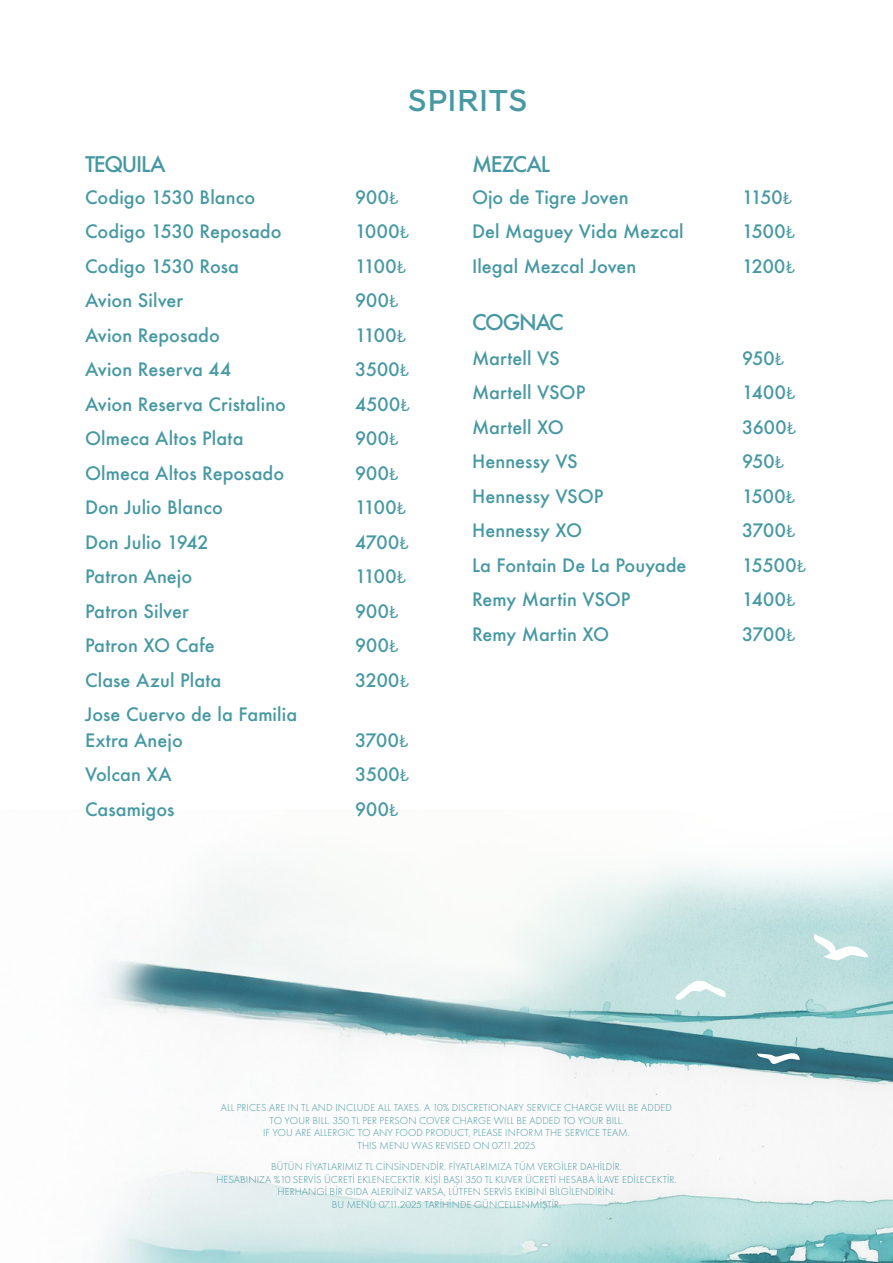
<style>
.page{position:relative;width:893px;height:1263px;background:#fff}
.page>*{position:absolute;margin:0;border:0;box-sizing:border-box;transform-origin:0 0}
.t1{font:30px "Mandarin Oriental Font Regular";letter-spacing:-.005em;color:#4698a2}
.t2{font:500 21px "Futura";letter-spacing:-.06em;color:#4698a2}
.t3{font:500 18px/25.5px "Futura";letter-spacing:.005em;color:#4698a2}
.t4{font:300 10.5px/12.6px "Futura PT";letter-spacing:.01em;color:#4698a2;text-align:center}
.s1{font-family:"Futura PT";font-weight:400}
</style>
<div class="page">
<img style="left:97px;top:862px;width:796px;height:401px">
<svg style="left:809px;top:934px;width:60px;height:26px"></svg>
<svg style="left:675px;top:978px;width:52px;height:23px"></svg>
<svg style="left:757px;top:1047px;width:43px;height:17px"></svg>
<img style="left:638px;top:1080px;width:25px;height:17px">
<h1 class="t1" style="left:407px;top:83px;width:122px">SPIRITS</h1>
<p class="t2" style="left:85px;top:149px;width:82px">TEQUILA</p>
<p class="t3" style="left:85px;top:184px;width:172px">Codigo 1530 Blanco</p>
<p class="t3" style="left:355px;top:184px;width:45px">900<span class="s1">₺</span></p>
<p class="t3" style="left:85px;top:218px;width:198px">Codigo 1530 Reposado</p>
<p class="t3" style="left:355px;top:218px;width:55px">1000<span class="s1">₺</span></p>
<p class="t3" style="left:85px;top:253px;width:155px">Codigo 1530 Rosa</p>
<p class="t3" style="left:355px;top:253px;width:52px">1100<span class="s1">₺</span></p>
<p class="t3" style="left:85px;top:287px;width:100px">Avion Silver</p>
<p class="t3" style="left:355px;top:287px;width:45px">900<span class="s1">₺</span></p>
<p class="t3" style="left:85px;top:322px;width:136px">Avion Reposado</p>
<p class="t3" style="left:355px;top:322px;width:52px">1100<span class="s1">₺</span></p>
<p class="t3" style="left:85px;top:356px;width:148px">Avion Reserva 44</p>
<p class="t3" style="left:355px;top:356px;width:55px">3500<span class="s1">₺</span></p>
<p class="t3" style="left:85px;top:391px;width:203px">Avion Reserva Cristalino</p>
<p class="t3" style="left:355px;top:391px;width:56px">4500<span class="s1">₺</span></p>
<p class="t3" style="left:85px;top:425px;width:160px">Olmeca Altos Plata</p>
<p class="t3" style="left:355px;top:425px;width:45px">900<span class="s1">₺</span></p>
<p class="t3" style="left:85px;top:460px;width:201px">Olmeca Altos Reposado</p>
<p class="t3" style="left:355px;top:460px;width:45px">900<span class="s1">₺</span></p>
<p class="t3" style="left:85px;top:494px;width:139px">Don Julio Blanco</p>
<p class="t3" style="left:355px;top:494px;width:52px">1100<span class="s1">₺</span></p>
<p class="t3" style="left:85px;top:529px;width:125px">Don Julio 1942</p>
<p class="t3" style="left:355px;top:529px;width:55px">4700<span class="s1">₺</span></p>
<p class="t3" style="left:85px;top:564px;width:109px">Patron Anejo</p>
<p class="t3" style="left:355px;top:564px;width:52px">1100<span class="s1">₺</span></p>
<p class="t3" style="left:85px;top:598px;width:105px">Patron Silver</p>
<p class="t3" style="left:355px;top:598px;width:45px">900<span class="s1">₺</span></p>
<p class="t3" style="left:85px;top:633px;width:131px">Patron XO Cafe</p>
<p class="t3" style="left:355px;top:633px;width:45px">900<span class="s1">₺</span></p>
<p class="t3" style="left:85px;top:667px;width:138px">Clase Azul Plata</p>
<p class="t3" style="left:355px;top:667px;width:55px">3200<span class="s1">₺</span></p>
<p class="t3" style="left:85px;top:702px;width:214px">Jose Cuervo de la Familia<br>Extra Anejo</p>
<p class="t3" style="left:355px;top:727px;width:55px">3700<span class="s1">₺</span></p>
<p class="t3" style="left:85px;top:762px;width:88px">Volcan XA</p>
<p class="t3" style="left:355px;top:762px;width:55px">3500<span class="s1">₺</span></p>
<p class="t3" style="left:85px;top:796px;width:91px">Casamigos</p>
<p class="t3" style="left:355px;top:796px;width:45px">900<span class="s1">₺</span></p>
<p class="t2" style="left:472px;top:149px;width:80px">MEZCAL</p>
<p class="t3" style="left:472px;top:184px;width:158px">Ojo de Tigre Joven</p>
<p class="t3" style="left:742px;top:184px;width:51px">1150<span class="s1">₺</span></p>
<p class="t3" style="left:472px;top:218px;width:213px">Del Maguey Vida Mezcal</p>
<p class="t3" style="left:742px;top:218px;width:54px">1500<span class="s1">₺</span></p>
<p class="t3" style="left:472px;top:253px;width:166px">Ilegal Mezcal Joven</p>
<p class="t3" style="left:742px;top:253px;width:54px">1200<span class="s1">₺</span></p>
<p class="t2" style="left:472px;top:307px;width:94px">COGNAC</p>
<p class="t3" style="left:472px;top:345px;width:89px">Martell VS</p>
<p class="t3" style="left:742px;top:345px;width:43px">950<span class="s1">₺</span></p>
<p class="t3" style="left:472px;top:380px;width:115px">Martell VSOP</p>
<p class="t3" style="left:742px;top:380px;width:55px">1400<span class="s1">₺</span></p>
<p class="t3" style="left:472px;top:414px;width:93px">Martell XO</p>
<p class="t3" style="left:742px;top:414px;width:55px">3600<span class="s1">₺</span></p>
<p class="t3" style="left:472px;top:449px;width:107px">Hennessy VS</p>
<p class="t3" style="left:742px;top:449px;width:43px">950<span class="s1">₺</span></p>
<p class="t3" style="left:472px;top:483px;width:133px">Hennessy VSOP</p>
<p class="t3" style="left:742px;top:483px;width:54px">1500<span class="s1">₺</span></p>
<p class="t3" style="left:472px;top:518px;width:112px">Hennessy XO</p>
<p class="t3" style="left:742px;top:518px;width:55px">3700<span class="s1">₺</span></p>
<p class="t3" style="left:472px;top:552px;width:216px">La Fontain De La Pouyade</p>
<p class="t3" style="left:742px;top:552px;width:65px">15500<span class="s1">₺</span></p>
<p class="t3" style="left:472px;top:587px;width:160px">Remy Martin VSOP</p>
<p class="t3" style="left:742px;top:587px;width:55px">1400<span class="s1">₺</span></p>
<p class="t3" style="left:472px;top:621px;width:139px">Remy Martin XO</p>
<p class="t3" style="left:742px;top:621px;width:55px">3700<span class="s1">₺</span></p>
<p class="t4" style="left:221px;top:1101px;width:453px">ALL PRICES ARE IN TL AND INCLUDE ALL TAXES. A 10% DISCRETIONARY SERVICE CHARGE WILL BE ADDED TO YOUR BILL. 350 TL PER PERSON COVER CHARGE WILL BE ADDED TO YOUR BILL.<br>IF YOU ARE ALLERGIC TO ANY FOOD PRODUCT, PLEASE INFORM THE SERVICE TEAM.<br>THIS MENU WAS REVISED ON 07.11.2025</p>
<p class="t4" style="left:216px;top:1160px;width:462px">BÜTÜN FİYATLARIMIZ TL CİNSİNDENDİR. FİYATLARIMIZA TÜM VERGİLER DAHİLDİR.<br>HESABINIZA %10 SERVİS ÜCRETİ EKLENECEKTİR. KİŞİ BAŞI 350 TL KUVER ÜCRETİ HESABA İLAVE EDİLECEKTİR.<br>HERHANGİ BİR GIDA ALERJİNİZ VARSA, LÜTFEN SERVİS EKİBİNİ BİLGİLENDİRİN.<br>BU MENÜ 07.11.2025 TARİHİNDE GÜNCELLENMİŞTİR.</p>
</div>
